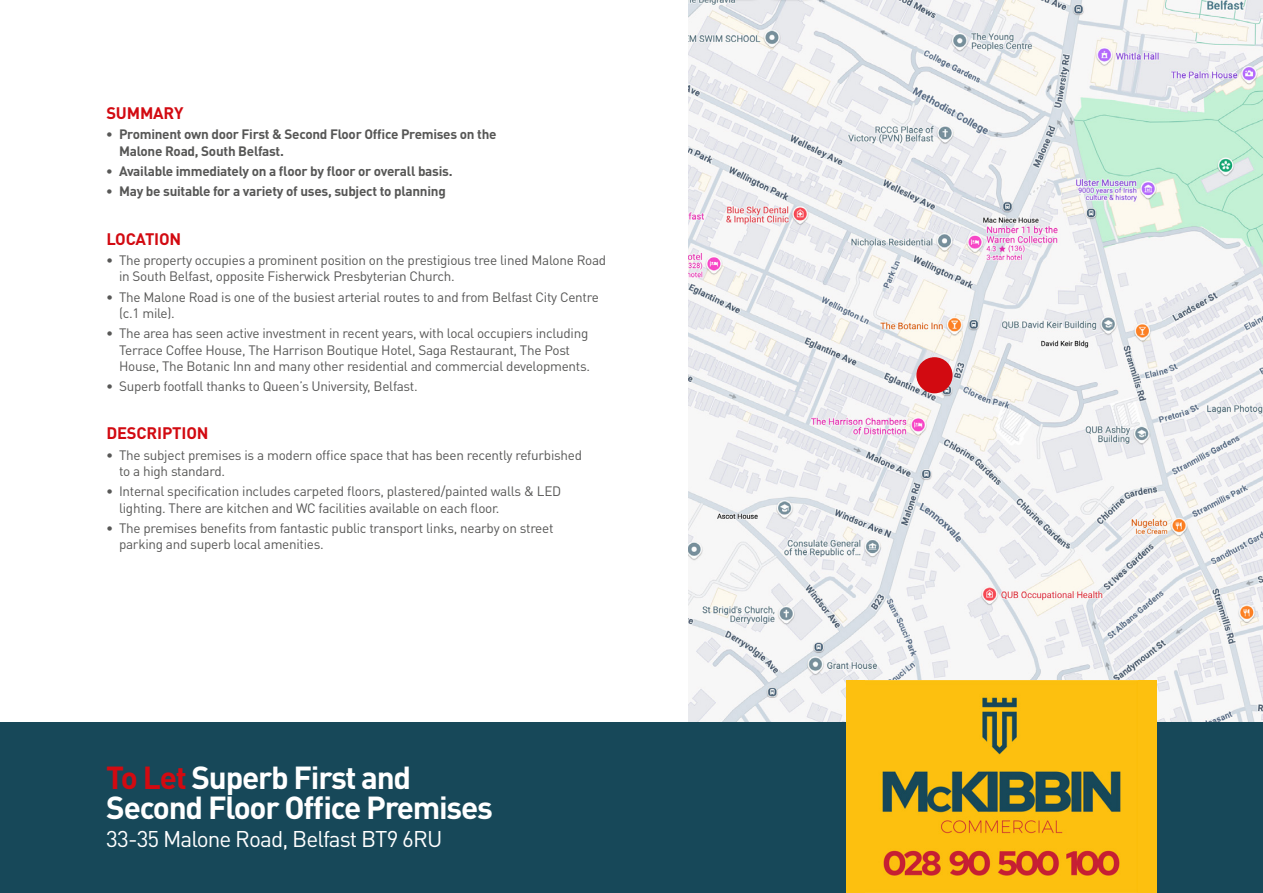
<style>
.page{position:relative;width:1263px;height:893px;background:#fff}
.page>*{position:absolute;margin:0;border:0;box-sizing:border-box;transform-origin:0 0}
.t1{font:700 31.5px/30px "DIN Pro";letter-spacing:-.04em;color:#fff}
.t2{font:22.5px "DIN Pro";letter-spacing:-.04em;color:#fff}
.t3{font:700 16.5px "DIN Pro";letter-spacing:-.01em;color:#d20a11}
.t4{font:13.5px/16.2px "DIN Pro";letter-spacing:-.02em;color:#575756}
.t5{font:700 13.5px/16.2px "DIN Pro";letter-spacing:-.02em;color:#575756}
.s1{color:#d20a11}
</style>
<div class="page">
<img style="left:689px;top:0;width:574px;height:723px">
<div style="left:0;top:723px;width:1263px;height:170px;background:#174859"></div>
<div style="left:846px;top:680px;width:311px;height:213px;background:#fdc00f"></div>
<img style="left:866px;top:680px;width:271px;height:196px">
<div style="left:916px;top:357px;width:36px;height:36px;background:#d20a11;border-radius:50%"></div>
<p class="t3" style="left:106px;top:102px;width:79px">SUMMARY</p>
<p class="t5" style="left:119px;top:126px;width:379px;text-indent:-13px">• Prominent own door First &amp; Second Floor Office Premises on the<br>Malone Road, South Belfast.</p>
<p class="t5" style="left:106px;top:162px;width:348px">• Available immediately on a floor by floor or overall basis.</p>
<p class="t5" style="left:106px;top:183px;width:341px">• May be suitable for a variety of uses, subject to planning</p>
<p class="t3" style="left:106px;top:227px;width:76px">LOCATION</p>
<p class="t4" style="left:119px;top:251px;width:489px;text-indent:-13px">• The property occupies a prominent position on the prestigious tree lined Malone Road in South Belfast, opposite Fisherwick Presbyterian Church.</p>
<p class="t4" style="left:119px;top:288px;width:481px;text-indent:-13px">• The Malone Road is one of the busiest arterial routes to and from Belfast City Centre (c.1 mile).</p>
<p class="t4" style="left:119px;top:325px;width:473px;text-indent:-13px">• The area has seen active investment in recent years, with local occupiers including<br>Terrace Coffee House, The Harrison Boutique Hotel, Saga Restaurant, The Post<br>House, The Botanic Inn and many other residential and commercial developments.</p>
<p class="t4" style="left:106px;top:378px;width:313px">• Superb footfall thanks to Queen’s University, Belfast.</p>
<p class="t3" style="left:106px;top:422px;width:104px">DESCRIPTION</p>
<p class="t4" style="left:119px;top:446px;width:465px;text-indent:-13px">• The subject premises is a modern office space that has been recently refurbished to a high standard.</p>
<p class="t4" style="left:119px;top:483px;width:444px;text-indent:-13px">• Internal specification includes carpeted floors, plastered/painted walls &amp; LED lighting. There are kitchen and WC facilities available on each floor.</p>
<p class="t4" style="left:119px;top:520px;width:436px;text-indent:-13px">• The premises benefits from fantastic public transport links, nearby on street parking and superb local amenities.</p>
<h1 class="t1" style="left:106px;top:762px;width:388px"><span class="s1">To Let</span> Superb First and<br>Second Floor Office Premises</h1>
<h2 class="t2" style="left:106px;top:823px;width:338px">33-35 Malone Road, Belfast BT9 6RU</h2>
</div>
